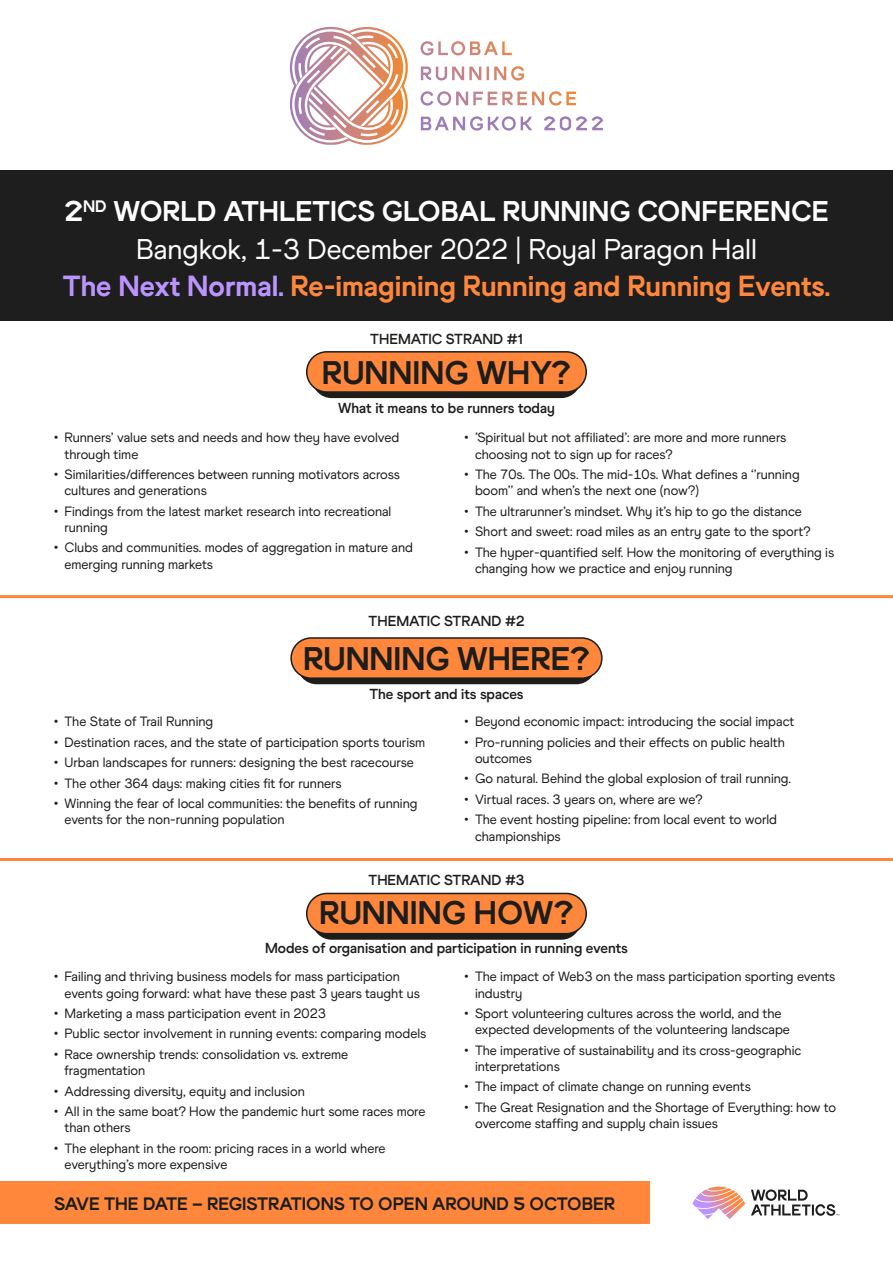
<style>
.page{position:relative;width:893px;height:1263px;background:#fff}
.page>*{position:absolute;margin:0;border:0;box-sizing:border-box;transform-origin:0 0}
.t1{font:32.7px "World Athletics Headline";color:#1d1d1b}
.t2{font:29.1px "World Athletics Headline";color:#ff873c}
.t3{font:28.5px "World Athletics Headline";color:#fff}
.t4{font:28.5px "World Athletics";color:#fff}
.t5{font:18px "World Athletics Headline";color:#1d1d1b}
.t6{font:700 14.55px "World Athletics";color:#1d1d1b}
.t7{font:13.5px/16.2px "World Athletics";color:#1d1d1b}
.s1{color:#bc94ff}
</style>
<div class="page">
<svg style="left:421px;top:41px;width:155px;height:65px"></svg>
<svg style="left:421px;top:116px;width:182px;height:15px"></svg>
<svg style="left:290px;top:26px;width:118px;height:119px"></svg>
<div style="left:0;top:1181px;width:650px;height:43px;background:#ff873c"></div>
<svg style="left:692px;top:1186px;width:53px;height:33px"></svg>
<svg style="left:751px;top:1189px;width:88px;height:27px"></svg>
<div style="left:0;top:170px;width:893px;height:151px;background:#1e1e1e"></div>
<hr style="left:0;top:595px;width:893px;height:3px;background:#ff873c">
<hr style="left:0;top:858px;width:893px;height:3px;background:#ff873c">
<div style="left:312px;top:357px;width:269px;height:40px;background:#1d1d1b;border-radius:20px"></div>
<div style="left:312px;top:356px;width:269px;height:42px;border:1px solid #1d1d1b;border-radius:20px"></div>
<div style="left:307px;top:352px;width:279px;height:40px;background:#ff873c;border-radius:20px"></div>
<div style="left:306px;top:351px;width:281px;height:42px;border:2px solid #1d1d1b;border-radius:20px"></div>
<div style="left:297px;top:643px;width:299px;height:40px;background:#1d1d1b;border-radius:20px"></div>
<div style="left:297px;top:642px;width:299px;height:42px;border:1px solid #1d1d1b;border-radius:20px"></div>
<div style="left:291px;top:638px;width:311px;height:40px;background:#ff873c;border-radius:20px"></div>
<div style="left:290px;top:637px;width:313px;height:42px;border:2px solid #1d1d1b;border-radius:20px"></div>
<div style="left:312px;top:899px;width:269px;height:40px;background:#1d1d1b;border-radius:20px"></div>
<div style="left:312px;top:898px;width:269px;height:42px;border:1px solid #1d1d1b;border-radius:20px"></div>
<div style="left:307px;top:893px;width:279px;height:41px;background:#ff873c;border-radius:20px"></div>
<div style="left:306px;top:893px;width:281px;height:41px;border:2px solid #1d1d1b;border-radius:20px"></div>
<p class="t3" style="left:64px;top:194px;width:766px">2<sup>ND</sup> WORLD ATHLETICS GLOBAL RUNNING CONFERENCE</p>
<p class="t4" style="left:136px;top:232px;width:622px">Bangkok, 1-3 December 2022 | Royal Paragon Hall</p>
<p class="t2" style="left:63px;top:269px;width:769px"><span class="s1">The Next Normal.</span> Re-imagining Running and Running Events.</p>
<p class="t6" style="left:370px;top:331px;width:154px">THEMATIC STRAND #1</p>
<p class="t1" style="left:322px;top:353px;width:251px">RUNNING WHY?</p>
<p class="t6" style="left:338px;top:399px;width:218px">What it means to be runners today</p>
<p class="t7" style="left:64px;top:430px;width:336px;text-indent:-10px">• Runners’ value sets and needs and how they have evolved through time</p>
<p class="t7" style="left:64px;top:466px;width:337px;text-indent:-10px">• Similarities/differences between running motivators across cultures and generations</p>
<p class="t7" style="left:64px;top:503px;width:328px;text-indent:-10px">• Findings from the latest market research into recreational running</p>
<p class="t7" style="left:64px;top:540px;width:350px;text-indent:-10px">• Clubs and communities. modes of aggregation in mature and emerging running markets</p>
<p class="t7" style="left:475px;top:430px;width:313px;text-indent:-10px">• ’Spiritual but not affiliated’: are more and more runners choosing not to sign up for races?</p>
<p class="t7" style="left:475px;top:466px;width:326px;text-indent:-10px">• The 70s. The 00s. The mid-10s. What defines a ‘’running boom’’ and when’s the next one (now?)</p>
<p class="t7" style="left:464px;top:503px;width:339px">• The ultrarunner’s mindset. Why it’s hip to go the distance</p>
<p class="t7" style="left:464px;top:523px;width:348px">• Short and sweet: road miles as an entry gate to the sport?</p>
<p class="t7" style="left:475px;top:544px;width:361px;text-indent:-10px">• The hyper-quantified self. How the monitoring of everything is changing how we practice and enjoy running</p>
<p class="t6" style="left:369px;top:612px;width:157px">THEMATIC STRAND #2</p>
<p class="t1" style="left:303px;top:639px;width:288px">RUNNING WHERE?</p>
<p class="t6" style="left:369px;top:685px;width:156px">The sport and its spaces</p>
<p class="t7" style="left:54px;top:713px;width:161px">• The State of Trail Running</p>
<p class="t7" style="left:54px;top:734px;width:373px">• Destination races, and the state of participation sports tourism</p>
<p class="t7" style="left:54px;top:754px;width:361px">• Urban landscapes for runners: designing the best racecourse</p>
<p class="t7" style="left:54px;top:775px;width:289px">• The other 364 days: making cities fit for runners</p>
<p class="t7" style="left:64px;top:795px;width:355px;text-indent:-10px">• Winning the fear of local communities: the benefits of running events for the non-running population</p>
<p class="t7" style="left:464px;top:713px;width:331px">• Beyond economic impact: introducing the social impact</p>
<p class="t7" style="left:475px;top:734px;width:311px;text-indent:-10px">• Pro-running policies and their effects on public health outcomes</p>
<p class="t7" style="left:464px;top:771px;width:328px">• Go natural. Behind the global explosion of trail running.</p>
<p class="t7" style="left:464px;top:791px;width:239px">• Virtual races. 3 years on, where are we?</p>
<p class="t7" style="left:475px;top:811px;width:304px;text-indent:-10px">• The event hosting pipeline: from local event to world championships</p>
<p class="t6" style="left:369px;top:871px;width:157px">THEMATIC STRAND #3</p>
<p class="t1" style="left:319px;top:893px;width:256px">RUNNING HOW?</p>
<p class="t6" style="left:265px;top:940px;width:364px">Modes of organisation and participation in running events</p>
<p class="t7" style="left:64px;top:968px;width:357px;text-indent:-10px">• Failing and thriving business models for mass participation events going forward: what have these past 3 years taught us</p>
<p class="t7" style="left:54px;top:1005px;width:273px">• Marketing a mass participation event in 2023</p>
<p class="t7" style="left:54px;top:1026px;width:374px">• Public sector involvement in running events: comparing models</p>
<p class="t7" style="left:64px;top:1046px;width:285px;text-indent:-10px">• Race ownership trends: consolidation vs. extreme fragmentation</p>
<p class="t7" style="left:54px;top:1083px;width:252px">• Addressing diversity, equity and inclusion</p>
<p class="t7" style="left:64px;top:1103px;width:362px;text-indent:-10px">• All in the same boat? How the pandemic hurt some races more than others</p>
<p class="t7" style="left:64px;top:1140px;width:322px;text-indent:-10px">• The elephant in the room: pricing races in a world where everything’s more expensive</p>
<p class="t7" style="left:475px;top:968px;width:362px;text-indent:-10px">• The impact of Web3 on the mass participation sporting events industry</p>
<p class="t7" style="left:475px;top:1005px;width:316px;text-indent:-10px">• Sport volunteering cultures across the world, and the expected developments of the volunteering landscape</p>
<p class="t7" style="left:475px;top:1042px;width:328px;text-indent:-10px">• The imperative of sustainability and its cross-geographic interpretations</p>
<p class="t7" style="left:464px;top:1078px;width:288px">• The impact of climate change on running events</p>
<p class="t7" style="left:475px;top:1099px;width:363px;text-indent:-10px">• The Great Resignation and the Shortage of Everything: how to overcome staffing and supply chain issues</p>
<p class="t5" style="left:54px;top:1193px;width:563px">SAVE THE DATE – REGISTRATIONS TO OPEN AROUND 5 OCTOBER</p>
</div>
